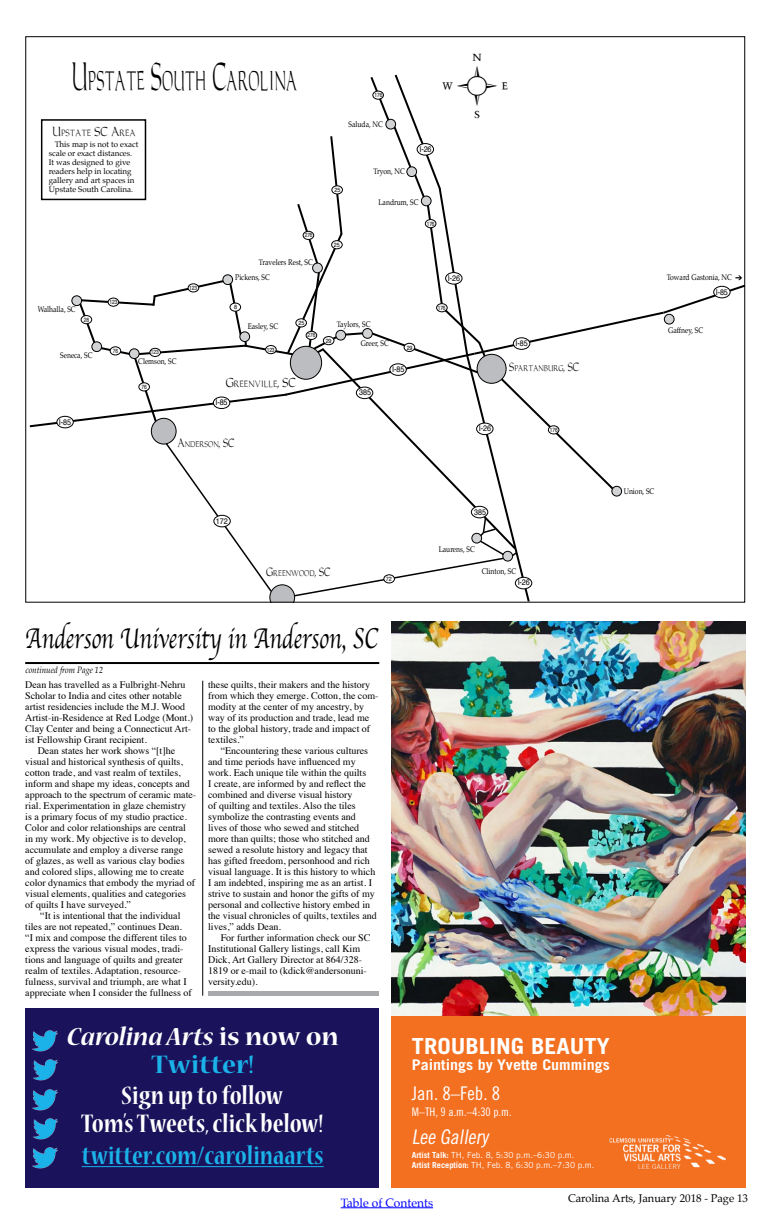
<style>
.page{position:relative;width:774px;height:1224px;background:#fff}
.page>*{position:absolute;margin:0;border:0;box-sizing:border-box;transform-origin:0 0}
.t1{font:36px "Carla Normal";color:#000;scale:.5 1}
.t2{font:30px "Apple Chancery";color:#000;scale:.75 1}
.t3{font:700 condensed 28px/28px "Nueva Std";color:#fff;text-align:center}
.t4{font:italic 700 28px/28px "Nueva Std";color:#fff;text-align:center}
.t5{font:700 condensed 28px "Nueva Std";color:#1ab2e8}
.t6{font:700 22.1px "Trade Gothic LT Std";color:#fff;scale:1.09 1}
.t7{font:italic 20.2px "Trade Gothic LT Std Cn 18";color:#fff}
.t8{font:18.9px "Trade Gothic LT Std Cn 18";color:#fff}
.t9{font:700 14.7px "Trade Gothic LT Std";color:#fff;scale:1.09 1}
.t10{font:12px "Carla Normal";color:#000;scale:.8 1}
.t11{font:12px "Palatino";color:#00f}
.t12{font:11.7px "Trade Gothic LT Std Cn 18";color:#fff}
.t13{font:11px "Carla Normal";color:#000;scale:.76 1}
.t14{font:11px "Palatino";color:#000}
.t15{font:10px/11px "Times";color:#000}
.t16{font:italic 9px "Palatino";color:#000;scale:.9 1}
.t17{font:8.4px/10px "Trade Gothic LT Std";color:#fff}
.t18{font:8px "Palatino";color:#000;scale:.85 1}
.t19{font:8px/9px "Palatino";color:#000}
.t20{font:8px "Helvetica";letter-spacing:-.015em;color:#000;scale:.9 1}
.t21{font:6px "Helvetica";letter-spacing:-.015em;color:#000;scale:.8 1}
.t22{font:6px "Helvetica";letter-spacing:-.015em;color:#000;scale:.9 1}
.s1{font-style:normal}
.s2{font-style:normal;color:#1ab2e8}
.s3{font-weight:700}
</style>
<div class="page">
<hr style="left:341px;top:1207px;width:92px;height:1px;background:#00f">
<hr style="left:25px;top:662px;width:354px;height:2px;background:#000">
<div style="left:208px;top:991px;width:171px;height:5px;background:#a7a9ac"></div>
<hr style="left:202px;top:681px;width:1px;height:315px;background:#000">
<div style="left:25px;top:1008px;width:354px;height:180px;background:#1a125a"></div>
<img style="left:32px;top:1030px;width:26px;height:22px">
<img style="left:33px;top:1059px;width:25px;height:22px">
<img style="left:32px;top:1089px;width:26px;height:22px">
<img style="left:33px;top:1118px;width:25px;height:22px">
<img style="left:32px;top:1147px;width:26px;height:22px">
<hr style="left:82px;top:1166px;width:242px;height:1px;background:#1ab2e8">
<img style="left:391px;top:621px;width:354px;height:396px">
<div style="left:391px;top:1017px;width:354px;height:171px;background:#f37021"></div>
<img style="left:609px;top:1134px;width:118px;height:36px">
<svg style="left:28px;top:53px;width:718px;height:550px"></svg>
<h1 class="t1" style="left:72px;top:44px;width:453px">Upstate South Carolina</h1>
<p class="t10" style="left:53px;top:121px;width:106px">Upstate SC Area</p>
<p class="t19" style="left:49px;top:140px;width:91px;text-indent:6px">This map is not to exact scale or exact distances.<br>It was designed to give readers help in locating gallery and art spaces in<br>Upstate South Carolina.</p>
<p class="t18" style="left:38px;top:303px;width:46px">Walhalla, SC</p>
<p class="t21" style="left:109px;top:297px;width:11px">123</p>
<p class="t21" style="left:189px;top:283px;width:11px">123</p>
<p class="t21" style="left:305px;top:231px;width:11px">276</p>
<p class="t18" style="left:259px;top:255px;width:65px">Travelers Rest, SC</p>
<p class="t18" style="left:235px;top:270px;width:42px">Pickens, SC</p>
<p class="t22" style="left:234px;top:302px;width:5px">8</p>
<p class="t21" style="left:374px;top:91px;width:11px">176</p>
<p class="t22" style="left:334px;top:185px;width:8px">25</p>
<p class="t22" style="left:334px;top:240px;width:8px">25</p>
<p class="t18" style="left:348px;top:118px;width:42px">Saluda, NC</p>
<p class="t18" style="left:373px;top:165px;width:39px">Tryon, NC</p>
<p class="t20" style="left:419px;top:143px;width:15px">I-26</p>
<p class="t18" style="left:378px;top:195px;width:49px">Landrum, SC</p>
<p class="t21" style="left:427px;top:219px;width:11px">176</p>
<p class="t20" style="left:448px;top:272px;width:15px">I-26</p>
<p class="t21" style="left:438px;top:303px;width:11px">176</p>
<p class="t21" style="left:84px;top:315px;width:8px">28</p>
<p class="t18" style="left:60px;top:348px;width:39px">Seneca, SC</p>
<p class="t20" style="left:59px;top:416px;width:15px">I-85</p>
<p class="t21" style="left:113px;top:346px;width:8px">76</p>
<p class="t21" style="left:151px;top:347px;width:11px">123</p>
<p class="t18" style="left:138px;top:354px;width:47px">Clemson, SC</p>
<p class="t21" style="left:141px;top:382px;width:8px">76</p>
<p class="t22" style="left:298px;top:318px;width:8px">25</p>
<p class="t18" style="left:248px;top:320px;width:37px">Easley, SC</p>
<p class="t18" style="left:337px;top:317px;width:41px">Taylors, SC</p>
<p class="t21" style="left:307px;top:331px;width:11px">276</p>
<p class="t22" style="left:326px;top:336px;width:8px">29</p>
<p class="t18" style="left:361px;top:337px;width:35px">Greer, SC</p>
<p class="t21" style="left:267px;top:345px;width:11px">123</p>
<p class="t22" style="left:407px;top:343px;width:8px">29</p>
<p class="t10" style="left:226px;top:371px;width:89px">Greenville, SC</p>
<p class="t20" style="left:215px;top:396px;width:15px">I-85</p>
<p class="t20" style="left:359px;top:386px;width:15px">385</p>
<p class="t20" style="left:392px;top:363px;width:15px">I-85</p>
<p class="t13" style="left:178px;top:433px;width:77px">Anderson, SC</p>
<p class="t20" style="left:516px;top:337px;width:15px">I-85</p>
<p class="t13" style="left:509px;top:357px;width:94px">Spartanburg, SC</p>
<p class="t20" style="left:479px;top:422px;width:15px">I-26</p>
<p class="t21" style="left:550px;top:425px;width:11px">176</p>
<p class="t18" style="left:667px;top:271px;width:78px">Toward Gastonia, NC</p>
<p class="t18" style="left:668px;top:324px;width:43px">Gaffney, SC</p>
<p class="t20" style="left:716px;top:286px;width:15px">I-85</p>
<p class="t20" style="left:216px;top:515px;width:15px">172</p>
<p class="t13" style="left:266px;top:562px;width:87px">Greenwood, SC</p>
<p class="t22" style="left:386px;top:574px;width:8px">72</p>
<h2 class="t2" style="left:25px;top:614px;width:472px">Anderson University in Anderson, SC</h2>
<p class="t16" style="left:25px;top:663px;width:88px">continued from Page 12</p>
<p class="t15" style="left:208px;top:678px;width:172px">these quilts, their makers and the history from which they emerge. Cotton, the com&shy;modity at the center of my ancestry, by way of its production and trade, lead me to the global history, trade and impact of textiles.”</p>
<p class="t15" style="left:208px;top:744px;width:170px;text-indent:12px">“Encountering these various cultures and time periods have influenced my work. Each unique tile within the quilts<br>I create, are informed by and reflect the combined and diverse visual history<br>of quilting and textiles. Also the tiles symbolize the contrasting events and lives of those who sewed and stitched more than quilts; those who stitched and sewed a resolute history and legacy that has gifted freedom, personhood and rich visual language. It is this history to which I am indebted, inspiring me as an artist. I strive to sustain and honor the gifts of my personal and collective history embed in the visual chronicles of quilts, textiles and lives,” adds Dean.</p>
<p class="t15" style="left:208px;top:931px;width:164px;text-indent:12px">For further information check our SC Institutional Gallery listings, call Kim Dick, Art Gallery Director at 864/328- 1819 or e-mail to (kdick@andersonuni&shy;versity.edu).</p>
<h3 class="t4" style="left:67px;top:1023px;width:273px">Carolina Arts <span class="s1">is now on<br></span><span class="s2">Twitter!</span></h3>
<h3 class="t3" style="left:81px;top:1083px;width:244px">Sign up to follow<br>Tom’s Tweets, click below!</h3>
<h3 class="t5" style="left:82px;top:1143px;width:244px">twitter.com/carolinaarts</h3>
<p class="t15" style="left:25px;top:678px;width:162px">Dean has travelled as a Fulbright-Nehru</p>
<p class="t15" style="left:25px;top:689px;width:158px">Scholar to India and cites other notable</p>
<p class="t15" style="left:25px;top:700px;width:161px">artist residencies include the M.J. Wood</p>
<p class="t15" style="left:25px;top:711px;width:170px">Artist-in-Residence at Red Lodge (Mont.)</p>
<p class="t15" style="left:25px;top:722px;width:168px">Clay Center and being a Connecticut Art-</p>
<p class="t15" style="left:25px;top:733px;width:123px">ist Fellowship Grant recipient.</p>
<p class="t15" style="left:38px;top:744px;width:139px">Dean states her work shows “[t]he</p>
<p class="t15" style="left:25px;top:755px;width:159px">visual and historical synthesis of quilts,</p>
<p class="t15" style="left:25px;top:766px;width:157px">cotton trade, and vast realm of textiles,</p>
<p class="t15" style="left:25px;top:777px;width:166px">inform and shape my ideas, concepts and</p>
<p class="t15" style="left:25px;top:788px;width:172px">approach to the spectrum of ceramic mate-</p>
<p class="t15" style="left:25px;top:799px;width:162px">rial. Experimentation in glaze chemistry</p>
<p class="t15" style="left:25px;top:810px;width:163px">is a primary focus of my studio practice.</p>
<p class="t15" style="left:25px;top:821px;width:162px">Color and color relationships are central</p>
<p class="t15" style="left:25px;top:832px;width:162px">in my work. My objective is to develop,</p>
<p class="t15" style="left:25px;top:843px;width:160px">accumulate and employ a diverse range</p>
<p class="t15" style="left:25px;top:854px;width:161px">of glazes, as well as various clay bodies</p>
<p class="t15" style="left:25px;top:865px;width:161px">and colored slips, allowing me to create</p>
<p class="t15" style="left:25px;top:876px;width:171px">color dynamics that embody the myriad of</p>
<p class="t15" style="left:25px;top:887px;width:162px">visual elements, qualities and categories</p>
<p class="t15" style="left:25px;top:898px;width:107px">of quilts I have surveyed.”</p>
<p class="t15" style="left:40px;top:909px;width:142px">“It is intentional that the individual</p>
<p class="t15" style="left:25px;top:920px;width:158px">tiles are not repeated,” continues Dean.</p>
<p class="t15" style="left:25px;top:931px;width:163px">“I mix and compose the different tiles to</p>
<p class="t15" style="left:25px;top:942px;width:160px">express the various visual modes, tradi-</p>
<p class="t15" style="left:25px;top:953px;width:159px">tions and language of quilts and greater</p>
<p class="t15" style="left:25px;top:964px;width:158px">realm of textiles. Adaptation, resource-</p>
<p class="t15" style="left:25px;top:975px;width:163px">fulness, survival and triumph, are what I</p>
<p class="t15" style="left:25px;top:986px;width:168px">appreciate when I consider the fullness of</p>
<p class="t20" style="left:474px;top:506px;width:15px">385</p>
<p class="t18" style="left:439px;top:542px;width:44px">Laurens, SC</p>
<p class="t18" style="left:482px;top:564px;width:42px">Clinton, SC</p>
<p class="t20" style="left:518px;top:576px;width:15px">I-26</p>
<p class="t18" style="left:624px;top:484px;width:38px">Union, SC</p>
<h3 class="t6" style="left:412px;top:1033px;width:183px">TROUBLING BEAUTY</h3>
<h3 class="t9" style="left:412px;top:1056px;width:183px">Paintings by Yvette Cummings</h3>
<h3 class="t8" style="left:412px;top:1082px;width:90px">Jan. 8–Feb. 8</h3>
<p class="t12" style="left:412px;top:1105px;width:101px">M–TH, 9 a.m.–4:30 p.m.</p>
<h3 class="t7" style="left:412px;top:1125px;width:78px">Lee Gallery</h3>
<p class="t17" style="left:412px;top:1150px;width:184px"><span class="s3">Artist Talk:</span> TH, Feb. 8, 5:30 p.m.–6:30 p.m.<br><span class="s3">Artist Reception:</span> TH, Feb. 8, 6:30 p.m.–7:30 p.m.</p>
<p class="t11" style="left:341px;top:1192px;width:94px">Table of Contents</p>
<p class="t14" style="left:568px;top:1189px;width:182px">Carolina Arts, January 2018 - Page 13</p>
</div>
